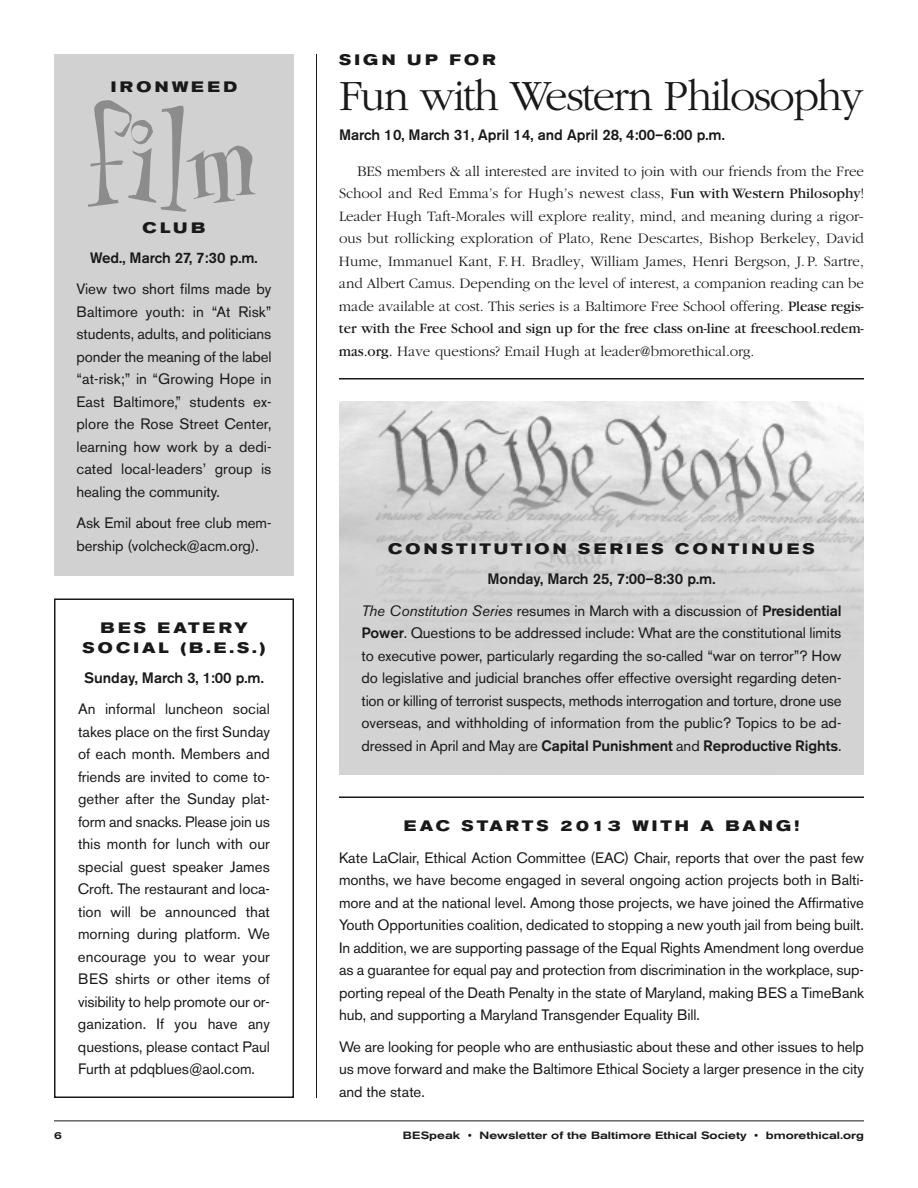
<style>
.page{position:relative;width:918px;height:1188px;background:#fff}
.page>*{position:absolute;margin:0;border:0;box-sizing:border-box;transform-origin:0 0}
.t1{font:109.5px "Uncle Stinky";color:#8c8c8c}
.t2{font:300 45px "Garamond";letter-spacing:-.04em;color:#191919}
.t3{font:15px/22.5px "Akzidenz Grotesk BE";letter-spacing:-.005em;color:#191919;text-align:justify}
.t4{font:300 15px/22.5px "Garamond";letter-spacing:-.005em;color:#191919;text-align:justify}
.t5{font:500 15px/31.5px "Akzidenz Grotesk BE";color:#191919;text-align:center}
.t6{font:700 expanded 15px/19.5px "Akzidenz Grotesk BE";letter-spacing:.22em;color:#191919;text-align:center}
.t7{font:700 expanded 15px "Akzidenz Grotesk BE";letter-spacing:.2em;color:#191919}
.t8{font:500 expanded 10.5px "Akzidenz Grotesk BE";color:#191919}
.s1{font-weight:400}
.s2{font-weight:400;font-style:italic}
.s3{font-weight:500}
</style>
<div class="page">
<hr style="left:316px;top:54px;width:1px;height:1044px;background:#191919">
<hr style="left:54px;top:1120px;width:810px;height:1px;background:#191919">
<div style="left:54px;top:54px;width:240px;height:522px;background:#d1d1d1"></div>
<div style="left:54px;top:598px;width:240px;height:500px;border:2px solid #191919"></div>
<hr style="left:339px;top:378px;width:525px;height:2px;background:#191919">
<hr style="left:339px;top:796px;width:525px;height:2px;background:#191919">
<img style="left:339px;top:401px;width:525px;height:374px">
<p class="t6" style="left:111px;top:78px;width:128px">IRONWEED</p>
<h1 class="t1" style="left:91px;top:89px;width:167px">film</h1>
<p class="t6" style="left:143px;top:219px;width:64px">CLUB</p>
<p class="t5" style="left:90px;top:243px;width:169px">Wed., March 27, 7:30 p.m.</p>
<p class="t3" style="left:77px;top:279px;width:197px">View two short films made by Baltimore youth: in “At Risk” students, adults, and politicians ponder the meaning of the label “at-risk;” in “Growing Hope in East Baltimore,” students ex&shy;plore the Rose Street Center, learning how work by a dedi&shy;cated local-leaders’ group is healing the community.</p>
<p class="t3" style="left:77px;top:513px;width:196px">Ask Emil about free club mem&shy;bership (volcheck@acm.org).</p>
<p class="t6" style="left:82px;top:620px;width:185px">BES EATERY<br>SOCIAL (B.E.S.)</p>
<p class="t5" style="left:84px;top:663px;width:181px">Sunday, March 3, 1:00 p.m.</p>
<p class="t3" style="left:78px;top:699px;width:194px">An informal luncheon social takes place on the first Sunday of each month. Members and friends are invited to come to&shy;gether after the Sunday plat&shy;form and snacks. Please join us this month for lunch with our special guest speaker James Croft. The restaurant and loca&shy;tion will be announced that morning during platform. We encourage you to wear your BES shirts or other items of visibility to help promote our or&shy;ganization. If you have any questions, please contact Paul Furth at pdqblues@aol.com.</p>
<p class="t6" style="left:339px;top:51px;width:158px">SIGN UP FOR</p>
<h2 class="t2" style="left:339px;top:68px;width:526px">Fun with Western Philosophy</h2>
<p class="t5" style="left:339px;top:120px;width:387px">March 10, March 31, April 14, and April 28, 4:00–6:00 p.m.</p>
<p class="t4" style="left:339px;top:159px;width:527px;text-indent:18px">BES members &amp; all interested are invited to join with our friends from the Free School and Red Emma’s for Hugh’s newest class, <span class="s1">Fun with Western Philosophy</span>!<br>Leader Hugh Taft-Morales will explore reality, mind, and meaning during a rigor&shy;ous but rollicking exploration of Plato, Rene Descartes, Bishop Berkeley, David Hume, Immanuel Kant, F. H. Bradley, William James, Henri Bergson, J. P. Sartre, and Albert Camus. Depending on the level of interest, a companion reading can be made available at cost. This series is a Baltimore Free School offering. <span class="s1">Please regis&shy;ter with the Free School and sign up for the free class on-line at freeschool.redem&shy;mas.org.</span> Have questions? Email Hugh at leader@bmorethical.org.</p>
<p class="t6" style="left:388px;top:541px;width:428px">CONSTITUTION SERIES CONTINUES</p>
<p class="t5" style="left:362px;top:565px;width:481px">Monday, March 25, 7:00–8:30 p.m.<br><span class="s2">The Constitution Series</span> <span class="s1">resumes in March with a discussion of</span> Presidential</p>
<p class="t3" style="left:361px;top:623px;width:482px"><span class="s3">Power</span>. Questions to be addressed include: What are the constitutional limits to executive power, particularly regarding the so-called “war on terror”? How do legislative and judicial branches offer effective oversight regarding deten&shy;tion or killing of terrorist suspects, methods interrogation and torture, drone use overseas, and withholding of information from the public? Topics to be ad&shy;dressed in April and May are <span class="s3">Capital Punishment</span> and <span class="s3">Reproductive Rights</span>.</p>
<p class="t7" style="left:404px;top:821px;width:397px">EAC STARTS 2013 WITH A BANG!</p>
<p class="t3" style="left:339px;top:848px;width:527px">Kate LaClair, Ethical Action Committee (EAC) Chair, reports that over the past few months, we have become engaged in several ongoing action projects both in Balti&shy;more and at the national level. Among those projects, we have joined the Affirmative Youth Opportunities coalition, dedicated to stopping a new youth jail from being built.<br>In addition, we are supporting passage of the Equal Rights Amendment long overdue as a guarantee for equal pay and protection from discrimination in the workplace, sup&shy;porting repeal of the Death Penalty in the state of Maryland, making BES a TimeBank hub, and supporting a Maryland Transgender Equality Bill.</p>
<p class="t3" style="left:339px;top:1037px;width:527px">We are looking for people who are enthusiastic about these and other issues to help us move forward and make the Baltimore Ethical Society a larger presence in the city and the state.</p>
<p class="t8" style="left:54px;top:1131px;width:9px">6</p>
<p class="t8" style="left:403px;top:1131px;width:463px">BESpeak • Newsletter of the Baltimore Ethical Society • bmorethical.org</p>
</div>
